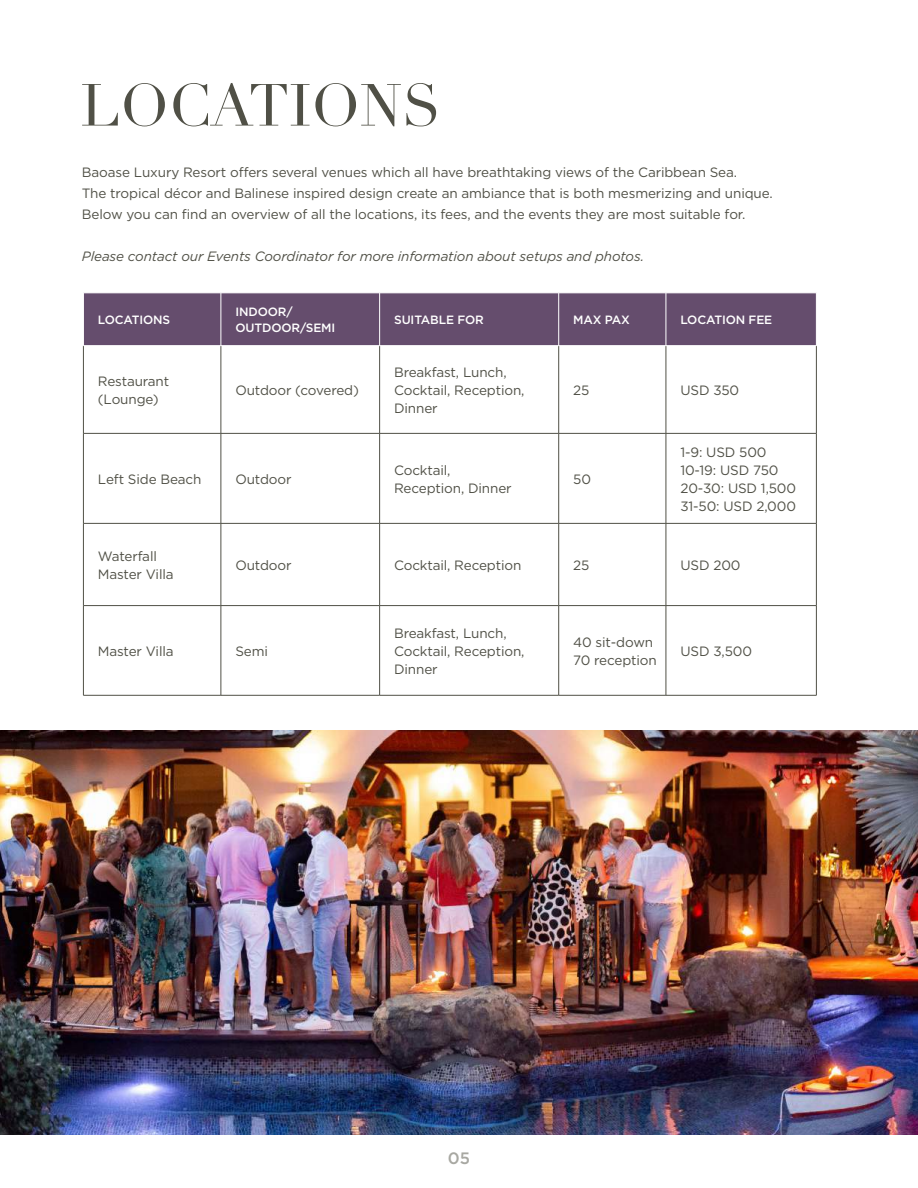
<style>
.page{position:relative;width:918px;height:1188px;background:#fff}
.page>*{position:absolute;margin:0;border:0;box-sizing:border-box;transform-origin:0 0}
.t1{font:58.35px "Didot";color:#505046}
.t2{font:500 16.5px "Gotham";color:#a8a8a2}
.t3{font:13.5px/18px "Gotham";letter-spacing:-.01em;color:#505046}
.t4{font:italic 13.5px "Gotham";letter-spacing:-.01em;color:#505046}
.t5{font:500 12px/16.5px "Gotham";letter-spacing:-.01em;color:#fff}
</style>
<div class="page">
<img style="left:0;top:730px;width:918px;height:405px">
<div style="left:84px;top:294px;width:732px;height:51px;background:#654d6d"></div>
<hr style="left:83px;top:606px;width:1px;height:89px;background:#505046">
<hr style="left:221px;top:606px;width:1px;height:89px;background:#505046">
<hr style="left:379px;top:606px;width:1px;height:89px;background:#505046">
<hr style="left:558px;top:606px;width:1px;height:89px;background:#505046">
<hr style="left:666px;top:606px;width:1px;height:89px;background:#505046">
<hr style="left:816px;top:606px;width:1px;height:89px;background:#505046">
<hr style="left:83px;top:695px;width:138px;height:1px;background:#505046">
<hr style="left:221px;top:695px;width:159px;height:1px;background:#505046">
<hr style="left:380px;top:695px;width:179px;height:1px;background:#505046">
<hr style="left:559px;top:695px;width:107px;height:1px;background:#505046">
<hr style="left:666px;top:695px;width:150px;height:1px;background:#505046">
<hr style="left:83px;top:346px;width:1px;height:87px;background:#505046">
<hr style="left:221px;top:346px;width:1px;height:87px;background:#505046">
<hr style="left:379px;top:346px;width:1px;height:87px;background:#505046">
<hr style="left:558px;top:346px;width:1px;height:87px;background:#505046">
<hr style="left:666px;top:346px;width:1px;height:87px;background:#505046">
<hr style="left:816px;top:346px;width:1px;height:87px;background:#505046">
<hr style="left:83px;top:433px;width:138px;height:1px;background:#505046">
<hr style="left:83px;top:433px;width:1px;height:90px;background:#505046">
<hr style="left:221px;top:433px;width:159px;height:1px;background:#505046">
<hr style="left:221px;top:433px;width:1px;height:90px;background:#505046">
<hr style="left:380px;top:433px;width:179px;height:1px;background:#505046">
<hr style="left:379px;top:433px;width:1px;height:90px;background:#505046">
<hr style="left:559px;top:433px;width:107px;height:1px;background:#505046">
<hr style="left:558px;top:433px;width:1px;height:90px;background:#505046">
<hr style="left:666px;top:433px;width:150px;height:1px;background:#505046">
<hr style="left:666px;top:433px;width:1px;height:90px;background:#505046">
<hr style="left:816px;top:433px;width:1px;height:90px;background:#505046">
<hr style="left:83px;top:523px;width:138px;height:1px;background:#505046">
<hr style="left:83px;top:523px;width:1px;height:83px;background:#505046">
<hr style="left:221px;top:523px;width:159px;height:1px;background:#505046">
<hr style="left:221px;top:523px;width:1px;height:83px;background:#505046">
<hr style="left:380px;top:523px;width:179px;height:1px;background:#505046">
<hr style="left:379px;top:523px;width:1px;height:83px;background:#505046">
<hr style="left:559px;top:523px;width:107px;height:1px;background:#505046">
<hr style="left:558px;top:523px;width:1px;height:83px;background:#505046">
<hr style="left:666px;top:523px;width:150px;height:1px;background:#505046">
<hr style="left:666px;top:523px;width:1px;height:83px;background:#505046">
<hr style="left:816px;top:523px;width:1px;height:83px;background:#505046">
<hr style="left:83px;top:605px;width:138px;height:1px;background:#505046">
<hr style="left:221px;top:605px;width:159px;height:1px;background:#505046">
<hr style="left:380px;top:605px;width:179px;height:1px;background:#505046">
<hr style="left:559px;top:605px;width:107px;height:1px;background:#505046">
<hr style="left:666px;top:605px;width:150px;height:1px;background:#505046">
<hr style="left:221px;top:293px;width:1px;height:52px;background:#fff">
<hr style="left:379px;top:293px;width:1px;height:52px;background:#fff">
<hr style="left:558px;top:293px;width:1px;height:52px;background:#fff">
<hr style="left:666px;top:293px;width:1px;height:52px;background:#fff">
<h1 class="t1" style="left:80px;top:70px;width:362px">LOCATIONS</h1>
<p class="t3" style="left:82px;top:161px;width:692px;line-height:21px">Baoase Luxury Resort offers several venues which all have breathtaking views of the Caribbean Sea.<br>The tropical décor and Balinese inspired design create an ambiance that is both mesmerizing and unique.<br>Below you can find an overview of all the locations, its fees, and the events they are most suitable for.</p>
<p class="t4" style="left:82px;top:248px;width:564px">Please contact our Events Coordinator for more information about setups and photos.</p>
<p class="t5" style="left:98px;top:311px;width:74px">LOCATIONS</p>
<p class="t5" style="left:235px;top:303px;width:102px">INDOOR/<br>OUTDOOR/SEMI</p>
<p class="t5" style="left:394px;top:311px;width:91px">SUITABLE FOR</p>
<p class="t5" style="left:573px;top:311px;width:58px">MAX PAX</p>
<p class="t5" style="left:680px;top:311px;width:93px">LOCATION FEE</p>
<p class="t3" style="left:98px;top:372px;width:73px">Restaurant (Lounge)</p>
<p class="t3" style="left:235px;top:381px;width:125px">Outdoor (covered)</p>
<p class="t3" style="left:394px;top:363px;width:132px">Breakfast, Lunch,<br>Cocktail, Reception,<br>Dinner</p>
<p class="t3" style="left:573px;top:381px;width:18px">25</p>
<p class="t3" style="left:680px;top:381px;width:60px">USD 350</p>
<p class="t3" style="left:98px;top:470px;width:105px">Left Side Beach</p>
<p class="t3" style="left:235px;top:470px;width:58px">Outdoor</p>
<p class="t3" style="left:394px;top:461px;width:119px">Cocktail,<br>Reception, Dinner</p>
<p class="t3" style="left:573px;top:470px;width:19px">50</p>
<p class="t3" style="left:680px;top:443px;width:117px">1-9: USD 500<br>10-19: USD 750<br>20-30: USD 1,500<br>31-50: USD 2,000</p>
<p class="t3" style="left:98px;top:547px;width:77px">Waterfall<br>Master Villa</p>
<p class="t3" style="left:235px;top:556px;width:58px">Outdoor</p>
<p class="t3" style="left:394px;top:556px;width:129px">Cocktail, Reception</p>
<p class="t3" style="left:573px;top:556px;width:18px">25</p>
<p class="t3" style="left:680px;top:556px;width:62px">USD 200</p>
<p class="t3" style="left:98px;top:642px;width:77px">Master Villa</p>
<p class="t3" style="left:235px;top:642px;width:34px">Semi</p>
<p class="t3" style="left:394px;top:624px;width:132px">Breakfast, Lunch,<br>Cocktail, Reception,<br>Dinner</p>
<p class="t3" style="left:573px;top:633px;width:85px">40 sit-down<br>70 reception</p>
<p class="t3" style="left:680px;top:642px;width:73px">USD 3,500</p>
<p class="t2" style="left:448px;top:1147px;width:24px">05</p>
</div>
